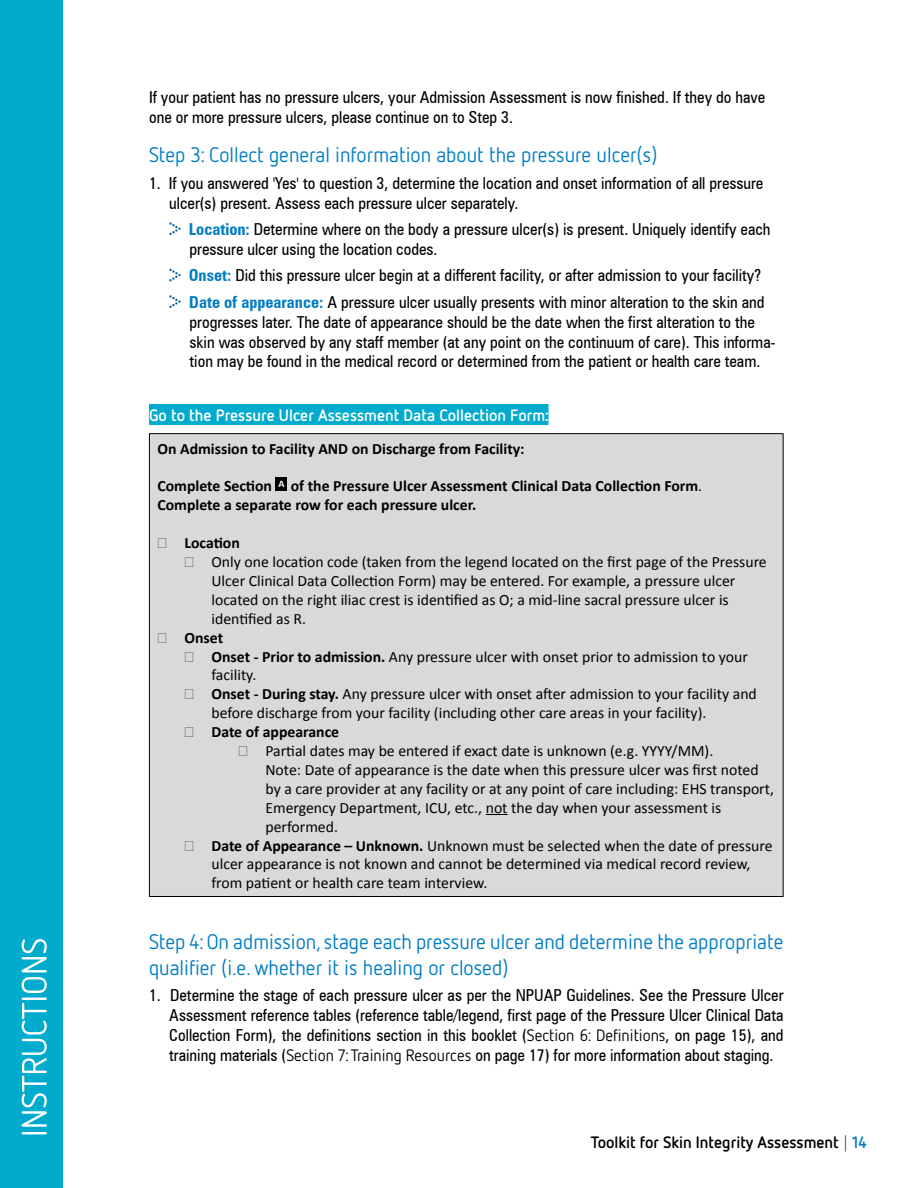
<style>
.page{position:relative;width:918px;height:1188px;background:#fff}
.page>*{position:absolute;margin:0;border:0;box-sizing:border-box;transform-origin:0 0}
.t1{font:21px/25.2px "Netto OT";color:#007dc3}
.t2{font:condensed 16.5px/19.8px "Zurich BT";color:#000}
.t3{font:700 16.5px "Netto OT";color:#fff}
.t4{font:700 16.5px "Netto OT";color:#000}
.t5{font:15.75px/18.9px "Calibri";color:#000}
.t6{font:700 15.75px/18.9px "Calibri";color:#000}
.s1{font-weight:700;color:#007dc3}
.s2{font-weight:400}
.s3{font-weight:700}
.s4{font-family:"Netto OT";font-stretch:normal}
.s5{font-weight:300}
.s6{color:#007dc3}
</style>
<div class="page">
<div style="left:0;top:0;width:63px;height:1188px;background:#00abce"></div>
<svg style="left:22px;top:939px;width:25px;height:195px"></svg>
<div style="left:149px;top:404px;width:400px;height:21px;background:#00abce"></div>
<svg style="left:169px;top:222px;width:12px;height:13px"></svg>
<svg style="left:169px;top:269px;width:12px;height:13px"></svg>
<svg style="left:169px;top:295px;width:12px;height:13px"></svg>
<div style="left:149px;top:434px;width:634px;height:462px;background:#d9d9d9"></div>
<hr style="left:149px;top:433px;width:635px;height:1px;background:#000">
<hr style="left:149px;top:896px;width:635px;height:1px;background:#000">
<hr style="left:149px;top:434px;width:1px;height:462px;background:#000">
<hr style="left:783px;top:434px;width:1px;height:462px;background:#000">
<svg style="left:486px;top:814px;width:22px;height:1px"></svg>
<div style="left:276px;top:478px;width:11px;height:13px;background:#000"></div>
<p class="t2" style="left:149px;top:87px;width:618px">If your patient has no pressure ulcers, your Admission Assessment is now finished. If they do have one or more pressure ulcers, please continue on to Step 3.</p>
<p class="t1" style="left:149px;top:142px;width:510px">Step 3: Collect general information about the pressure ulcer(s)</p>
<p class="t2" style="left:169px;top:173px;width:596px;text-indent:-20px">1. If you answered 'Yes' to question 3, determine the location and onset information of all pressure ulcer(s) present. Assess each pressure ulcer separately.</p>
<p class="t2" style="left:189px;top:219px;width:583px"><span class="s1">Location:</span> Determine where on the body a pressure ulcer(s) is present. Uniquely identify each pressure ulcer using the location codes.</p>
<p class="t2" style="left:189px;top:262px;width:577px;line-height:26.5px"><span class="s1">Onset:</span> Did this pressure ulcer begin at a different facility, or after admission to your facility?<br><span class="s1">Date of appearance:</span> A pressure ulcer usually presents with minor alteration to the skin and</p>
<p class="t2" style="left:190px;top:312px;width:587px">progresses later. The date of appearance should be the date when the first alteration to the skin was observed by any staff member (at any point on the continuum of care). This informa&shy;tion may be found in the medical record or determined from the patient or health care team.</p>
<p class="t3" style="left:149px;top:404px;width:401px">Go to the Pressure Ulcer Assessment Data Collection Form:</p>
<p class="t6" style="left:158px;top:439px;width:369px">On Admission to Facility AND on Discharge from Facility:</p>
<p class="t6" style="left:158px;top:477px;width:546px">Complete Section <sup>A</sup> of the Pressure Ulcer Assessment Clinical Data Collection Form<span class="s2">.<br></span>Complete a separate row for each pressure ulcer.</p>
<p class="t6" style="left:158px;top:533px;width:84px">▪ Location</p>
<p class="t5" style="left:212px;top:552px;width:557px;text-indent:-27px">▪ Only one location code (taken from the legend located on the first page of the Pressure Ulcer Clinical Data Collection Form) may be entered. For example, a pressure ulcer located on the right iliac crest is identified as O; a mid-line sacral pressure ulcer is identified as R.</p>
<p class="t6" style="left:157px;top:628px;width:67px">▪ Onset</p>
<p class="t5" style="left:211px;top:647px;width:538px;text-indent:-27px">▪ <span class="s3">Onset - Prior to admission.</span> Any pressure ulcer with onset prior to admission to your facility.</p>
<p class="t5" style="left:211px;top:685px;width:547px;text-indent:-27px">▪ <span class="s3">Onset - During stay.</span> Any pressure ulcer with onset after admission to your facility and before discharge from your facility (including other care areas in your facility).</p>
<p class="t6" style="left:184px;top:722px;width:156px">▪ Date of appearance</p>
<p class="t5" style="left:265px;top:741px;width:510px;text-indent:-27px">▪ Partial dates may be entered if exact date is unknown (e.g. YYYY/MM).<br>Note: Date of appearance is the date when this pressure ulcer was first noted by a care provider at any facility or at any point of care including: EHS transport, Emergency Department, ICU, etc., not the day when your assessment is performed.</p>
<p class="t5" style="left:211px;top:836px;width:563px;text-indent:-27px">▪ <span class="s3">Date of Appearance – Unknown.</span> Unknown must be selected when the date of pressure ulcer appearance is not known and cannot be determined via medical record review, from patient or health care team interview.</p>
<p class="t1" style="left:149px;top:929px;width:636px">Step 4: On admission, stage each pressure ulcer and determine the appropriate qualifier (i.e. whether it is healing or closed)</p>
<p class="t2" style="left:169px;top:985px;width:616px;text-align:justify;text-indent:-20px">1. Determine the stage of each pressure ulcer as per the NPUAP Guidelines. See the Pressure Ulcer Assessment reference tables (reference table/legend, first page of the Pressure Ulcer Clinical Data Collection Form), the definitions section in this booklet (<span class="s4">Section 6: Definitions</span>, on page 15), and training materials (<span class="s4">Section 7: Training Resources</span> on page 17) for more information about staging.</p>
<p class="t4" style="left:591px;top:1132px;width:277px">Toolkit for Skin Integrity Assessment <span class="s5">|</span> <span class="s6">14</span></p>
</div>
